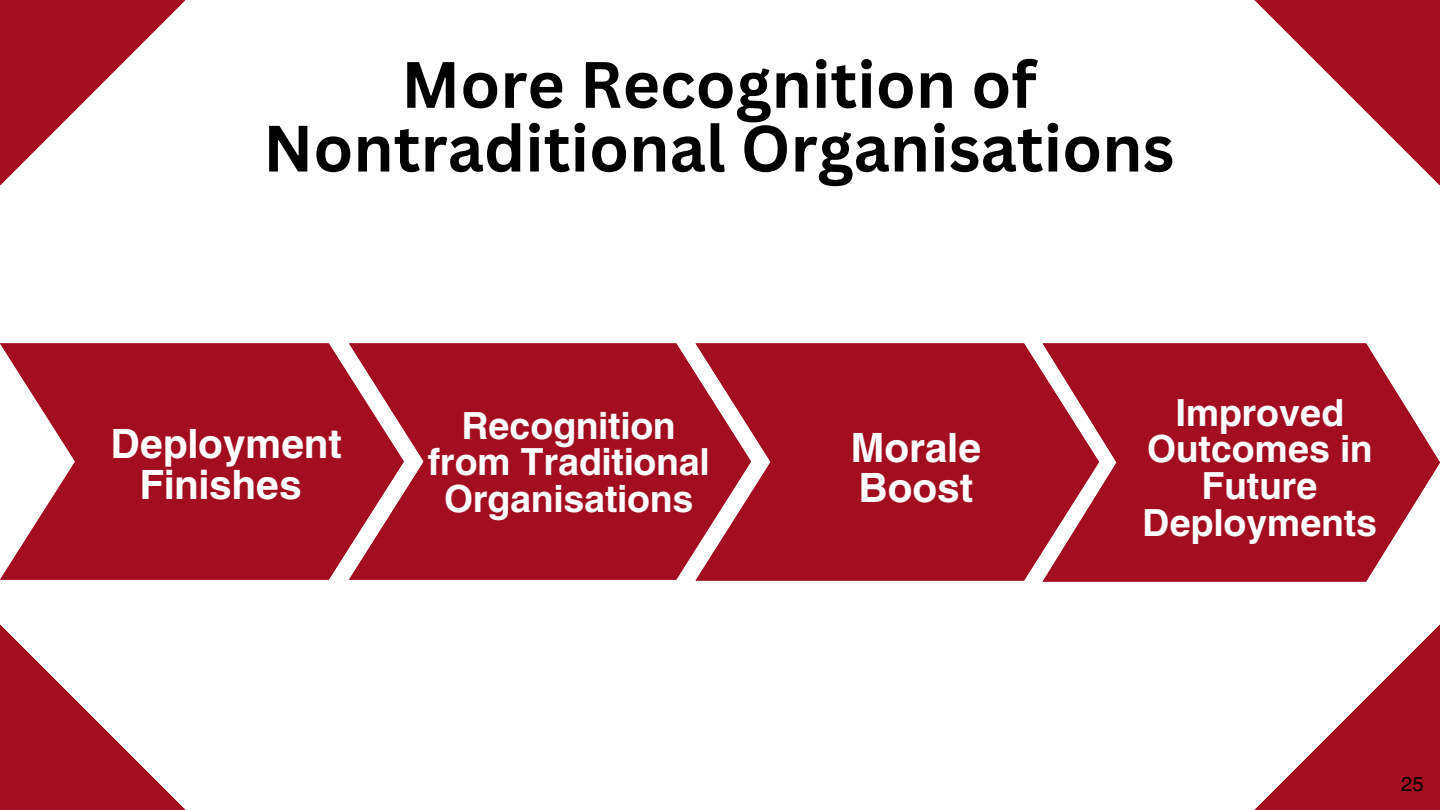
<style>
.page{position:relative;width:1440px;height:810px;background:#fff}
.page>*{position:absolute;margin:0;border:0;box-sizing:border-box;transform-origin:0 0}
.t1{font:700 64px/63.8px "Canva Sans";color:#000;text-align:center}
.t2{font:700 40px/40.5px "Helios";color:#fff;text-align:center}
.t3{font:700 37px/36.8px "Helios";color:#fff;text-align:center}
.t4{font:20px "Helios";color:#000}
</style>
<div class="page">
<svg style="left:1255px;top:625px;width:185px;height:185px"></svg>
<svg style="left:0;top:0;width:185px;height:185px"></svg>
<svg style="left:1255px;top:0;width:185px;height:185px"></svg>
<svg style="left:0;top:625px;width:185px;height:185px"></svg>
<svg style="left:0;top:343px;width:349px;height:237px;background:#ac2939"></svg>
<div style="left:349px;top:343px;width:347px;height:237px;background:#a20e20"></div>
<div style="left:696px;top:343px;width:347px;height:237px;background:#a20e20"></div>
<svg style="left:1043px;top:343px;width:397px;height:239px;background:#ae2e3d"></svg>
<h1 class="t1" style="left:263px;top:51px;width:913px">More Recognition of<br>Nontraditional Organisations</h1>
<p class="t2" style="left:111px;top:423px;width:233px">Deployment<br>Finishes</p>
<p class="t3" style="left:428px;top:406px;width:283px">Recognition from Traditional<br>Organisations</p>
<p class="t2" style="left:851px;top:426px;width:132px">Morale</p>
<p class="t2" style="left:859px;top:467px;width:116px">Boost</p>
<p class="t3" style="left:1142px;top:393px;width:236px">Improved<br>Outcomes in<br>Future<br>Deployments</p>
<p class="t4" style="left:1401px;top:772px;width:24px">25</p>
</div>
